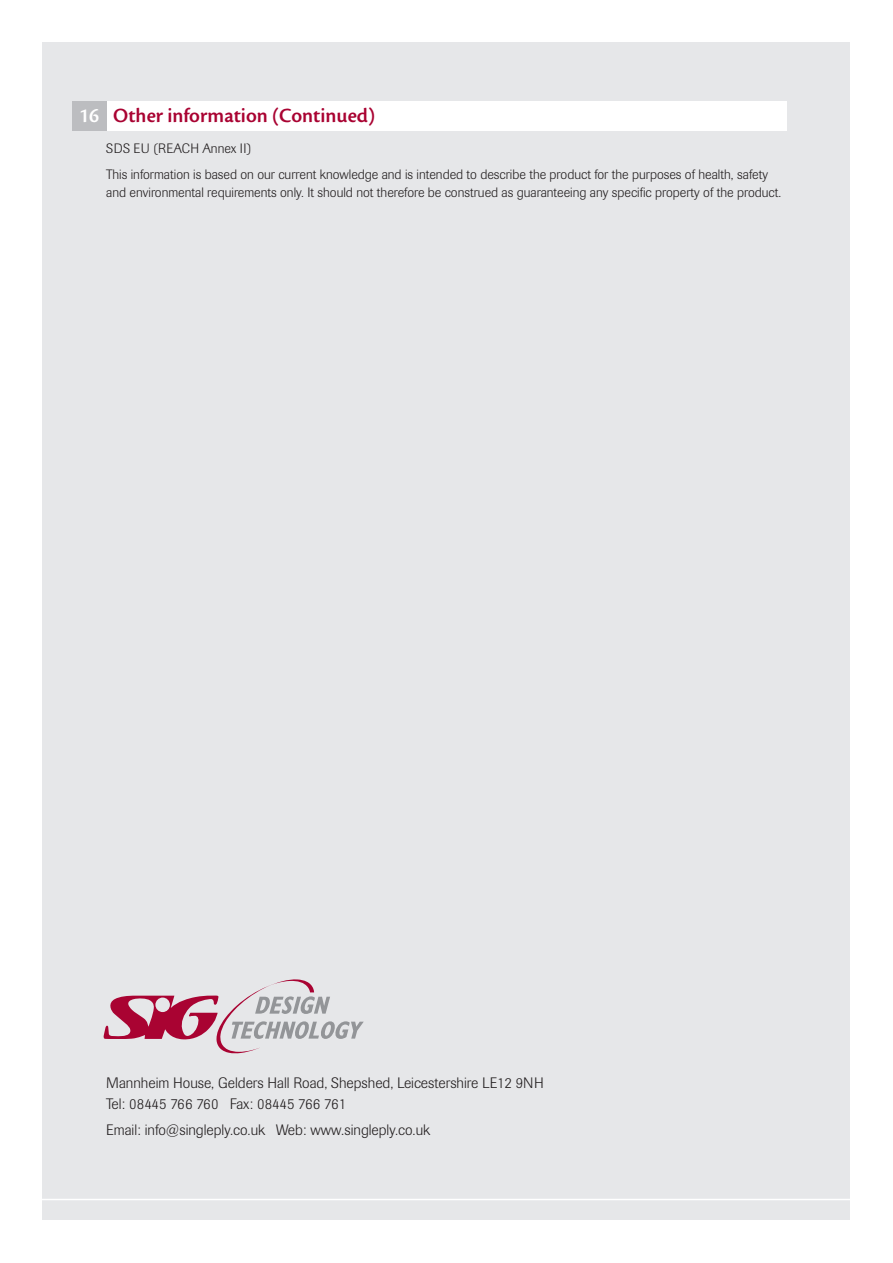
<style>
.page{position:relative;width:893px;height:1263px;background:#fff}
.page>*{position:absolute;margin:0;border:0;box-sizing:border-box;transform-origin:0 0}
.t1{font:21px "Cronos MM 574 14";letter-spacing:.015em;color:#a90332}
.t2{font:21px "Cronos MM 574 14";color:#fff}
.t3{font:300 15px "Imago";color:#231f20}
.t4{font:300 13.5px/18px "Imago";color:#231f20}
.t5{font:300 13.5px "Imago";letter-spacing:.02em;color:#231f20}
</style>
<div class="page">
<div style="left:43px;top:43px;width:807px;height:1177px;background:#e6e7e9"></div>
<hr style="left:37px;top:1199px;width:818px;height:1px;background:#fff">
<div style="left:106px;top:101px;width:681px;height:30px;background:#fff"></div>
<div style="left:72px;top:101px;width:34px;height:30px;background:#bcbdc0"></div>
<svg style="left:103px;top:979px;width:261px;height:74px"></svg>
<p class="t2" style="left:79px;top:105px;width:21px">16</p>
<p class="t1" style="left:113px;top:105px;width:263px">Other information (Continued)</p>
<p class="t5" style="left:106px;top:141px;width:147px">SDS EU (REACH Annex II)</p>
<p class="t4" style="left:106px;top:166px;width:676px">This information is based on our current knowledge and is intended to describe the product for the purposes of health, safety and environmental requirements only. It should not therefore be construed as guaranteeing any specific property of the product.</p>
<p class="t3" style="left:106px;top:1075px;width:439px">Mannheim House, Gelders Hall Road, Shepshed, Leicestershire LE12 9NH</p>
<p class="t3" style="left:106px;top:1096px;width:242px">Tel: 08445 766 760 Fax: 08445 766 761</p>
<p class="t3" style="left:106px;top:1121px;width:325px">Email: info@singleply.co.uk Web: www.singleply.co.uk</p>
</div>
